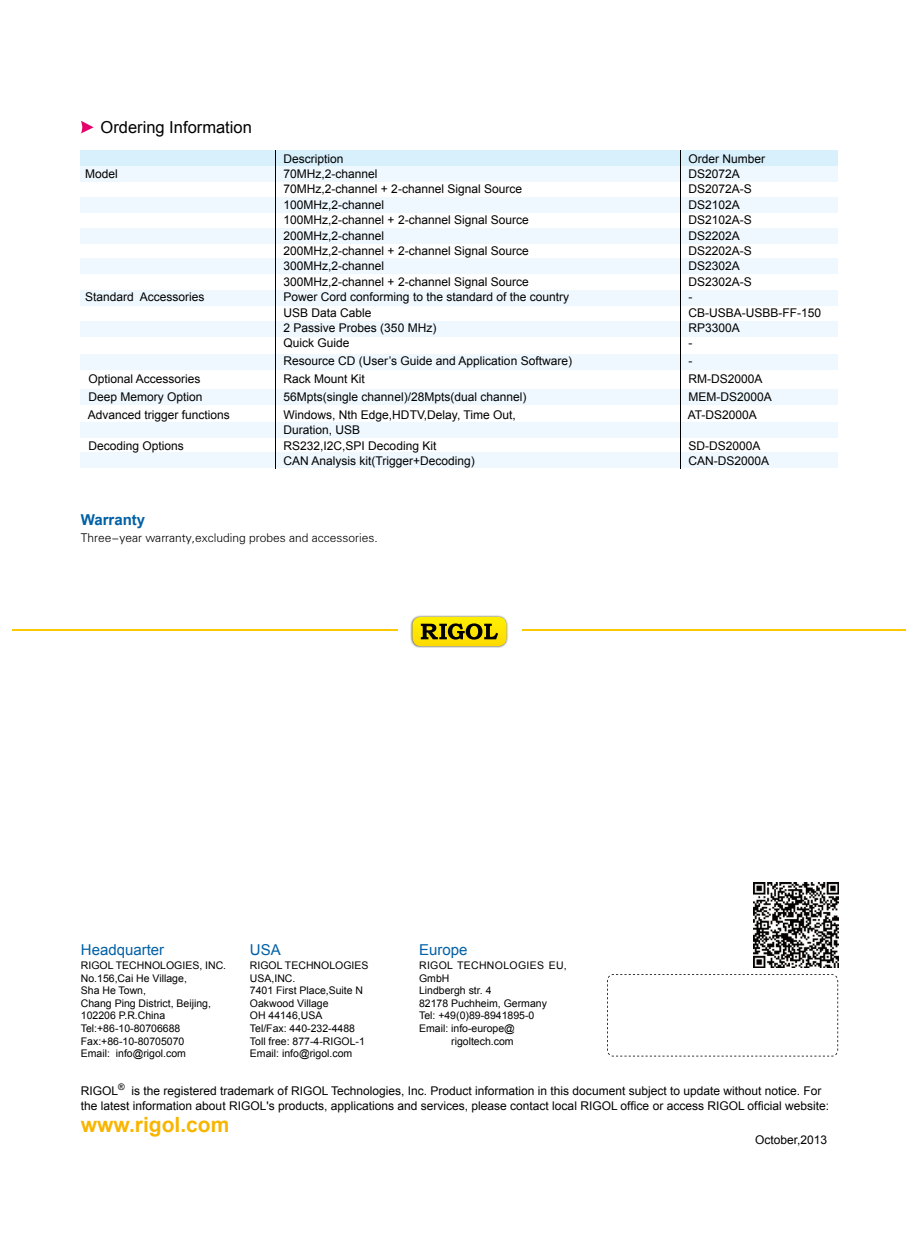
<style>
.page{position:relative;width:919px;height:1238px;background:#fff}
.page>*{position:absolute;margin:0;border:0;box-sizing:border-box;transform-origin:0 0}
.t1{font:700 21px "Arial";color:#f8b500}
.t2{font:16.5px "Arial";color:#000}
.t3{font:15px "Arial";color:#0060a5}
.t4{font:700 15px "Arial";color:#0060a5}
.t5{font:12px/14.4px "Arial";color:#000}
.t6{font:12px "FZY1 JW GB1 0";color:#000}
.t7{font:10.5px/12.6px "Arial";color:#000}
.t8{font:10.5px "Arial";letter-spacing:.03em;color:#000}
</style>
<div class="page">
<svg style="left:607px;top:974px;width:231px;height:82px"></svg>
<hr style="left:13px;top:629px;width:385px;height:1px;background:#fcc800">
<hr style="left:522px;top:629px;width:384px;height:1px;background:#fcc800">
<img style="left:410px;top:615px;width:98px;height:32px">
<svg style="left:412px;top:617px;width:94px;height:29px;background:#c2af04"></svg>
<div style="left:81px;top:150px;width:757px;height:16px;background:#d8effc"></div>
<div style="left:81px;top:166px;width:757px;height:16px;background:#eff8fe"></div>
<div style="left:81px;top:197px;width:757px;height:16px;background:#eff8fe"></div>
<div style="left:81px;top:227px;width:757px;height:16px;background:#eff8fe"></div>
<div style="left:81px;top:258px;width:757px;height:16px;background:#eff8fe"></div>
<div style="left:81px;top:290px;width:757px;height:16px;background:#eff8fe"></div>
<div style="left:81px;top:321px;width:757px;height:16px;background:#eff8fe"></div>
<div style="left:81px;top:354px;width:757px;height:16px;background:#eff8fe"></div>
<div style="left:81px;top:389px;width:757px;height:16px;background:#eff8fe"></div>
<div style="left:81px;top:422px;width:757px;height:16px;background:#eff8fe"></div>
<div style="left:81px;top:452px;width:757px;height:16px;background:#eff8fe"></div>
<svg style="left:81px;top:121px;width:13px;height:12px"></svg>
<img style="left:753px;top:882px;width:85px;height:85px">
<svg style="left:680px;top:151px;width:1px;height:317px"></svg>
<h2 class="t2" style="left:100px;top:117px;width:153px">Ordering Information</h2>
<p class="t5" style="left:283px;top:151px;width:62px">Description</p>
<p class="t5" style="left:688px;top:151px;width:78px">Order Number</p>
<p class="t5" style="left:85px;top:167px;width:34px">Model</p>
<p class="t5" style="left:283px;top:167px;width:96px">70MHz,2-channel</p>
<p class="t5" style="left:688px;top:167px;width:53px">DS2072A</p>
<p class="t5" style="left:283px;top:182px;width:240px">70MHz,2-channel + 2-channel Signal Source</p>
<p class="t5" style="left:688px;top:182px;width:65px">DS2072A-S</p>
<p class="t5" style="left:283px;top:197px;width:102px">100MHz,2-channel</p>
<p class="t5" style="left:688px;top:197px;width:53px">DS2102A</p>
<p class="t5" style="left:283px;top:213px;width:247px">100MHz,2-channel + 2-channel Signal Source</p>
<p class="t5" style="left:688px;top:213px;width:65px">DS2102A-S</p>
<p class="t5" style="left:283px;top:228px;width:102px">200MHz,2-channel</p>
<p class="t5" style="left:688px;top:228px;width:53px">DS2202A</p>
<p class="t5" style="left:283px;top:244px;width:247px">200MHz,2-channel + 2-channel Signal Source</p>
<p class="t5" style="left:688px;top:244px;width:65px">DS2202A-S</p>
<p class="t5" style="left:283px;top:259px;width:102px">300MHz,2-channel</p>
<p class="t5" style="left:688px;top:259px;width:53px">DS2302A</p>
<p class="t5" style="left:283px;top:274px;width:247px">300MHz,2-channel + 2-channel Signal Source</p>
<p class="t5" style="left:688px;top:274px;width:65px">DS2302A-S</p>
<p class="t5" style="left:85px;top:290px;width:121px">Standard Accessories</p>
<p class="t5" style="left:283px;top:290px;width:287px">Power Cord conforming to the standard of the country</p>
<p class="t5" style="left:688px;top:290px;width:5px">-</p>
<p class="t5" style="left:283px;top:305px;width:90px">USB Data Cable</p>
<p class="t5" style="left:688px;top:305px;width:134px">CB-USBA-USBB-FF-150</p>
<p class="t5" style="left:283px;top:321px;width:154px">2 Passive Probes (350 MHz)</p>
<p class="t5" style="left:688px;top:321px;width:53px">RP3300A</p>
<p class="t5" style="left:283px;top:336px;width:68px">Quick Guide</p>
<p class="t5" style="left:688px;top:336px;width:5px">-</p>
<p class="t5" style="left:283px;top:354px;width:290px">Resource CD (User’s Guide and Application Software)</p>
<p class="t5" style="left:688px;top:354px;width:5px">-</p>
<p class="t5" style="left:88px;top:372px;width:114px">Optional Accessories</p>
<p class="t5" style="left:283px;top:372px;width:83px">Rack Mount Kit</p>
<p class="t5" style="left:688px;top:372px;width:76px">RM-DS2000A</p>
<p class="t5" style="left:88px;top:389px;width:116px">Deep Memory Option</p>
<p class="t5" style="left:283px;top:389px;width:244px">56Mpts(single channel)/28Mpts(dual channel)</p>
<p class="t5" style="left:688px;top:389px;width:85px">MEM-DS2000A</p>
<p class="t5" style="left:88px;top:407px;width:144px">Advanced trigger functions</p>
<p class="t5" style="left:283px;top:408px;width:234px">Windows, Nth Edge,HDTV,Delay, Time Out,<br>Duration, USB</p>
<p class="t5" style="left:687px;top:407px;width:71px">AT-DS2000A</p>
<p class="t5" style="left:88px;top:438px;width:97px">Decoding Options</p>
<p class="t5" style="left:283px;top:438px;width:154px">RS232,I2C,SPI Decoding Kit</p>
<p class="t5" style="left:688px;top:438px;width:74px">SD-DS2000A</p>
<p class="t5" style="left:283px;top:453px;width:193px">CAN Analysis kit(Trigger+Decoding)</p>
<p class="t5" style="left:688px;top:453px;width:82px">CAN-DS2000A</p>
<p class="t4" style="left:81px;top:509px;width:66px">Warranty</p>
<p class="t6" style="left:81px;top:532px;width:298px">Three-year warranty,excluding probes and accessories.</p>
<p class="t3" style="left:81px;top:939px;width:85px">Headquarter</p>
<p class="t7" style="left:81px;top:959px;width:147px">RIGOL TECHNOLOGIES, INC.<br>No.156,Cai He Village,<br>Sha He Town,<br>Chang Ping District, Beijing,<br>102206 P.R.China<br>Tel:+86-10-80706688<br>Fax:+86-10-80705070<br>Email: info@rigol.com</p>
<p class="t3" style="left:250px;top:939px;width:32px">USA</p>
<p class="t7" style="left:250px;top:959px;width:120px">RIGOL TECHNOLOGIES<br>USA,INC.<br>7401 First Place,Suite N<br>Oakwood Village<br>OH 44146,USA<br>Tel/Fax: 440-232-4488<br>Toll free: 877-4-RIGOL-1<br>Email: info@rigol.com</p>
<p class="t3" style="left:419px;top:939px;width:50px">Europe</p>
<p class="t8" style="left:419px;top:958px;width:149px">RIGOL TECHNOLOGIES EU,</p>
<p class="t7" style="left:419px;top:971px;width:32px">GmbH</p>
<p class="t7" style="left:419px;top:984px;width:74px">Lindbergh str. 4</p>
<p class="t7" style="left:419px;top:996px;width:129px">82178 Puchheim, Germany</p>
<p class="t7" style="left:419px;top:1009px;width:117px">Tel: +49(0)89-8941895-0</p>
<p class="t7" style="left:419px;top:1022px;width:97px">Email: info-europe@</p>
<p class="t7" style="left:451px;top:1034px;width:64px">rigoltech.com</p>
<p class="t5" style="left:81px;top:1083px;width:749px">RIGOL<sup>®</sup> is the registered trademark of RIGOL Technologies, Inc. Product information in this document subject to update without notice. For the latest information about RIGOL's products, applications and services, please contact local RIGOL office or access RIGOL official website:</p>
<h1 class="t1" style="left:81px;top:1110px;width:150px">www.rigol.com</h1>
<p class="t5" style="left:755px;top:1132px;width:74px">October,2013</p>
</div>
